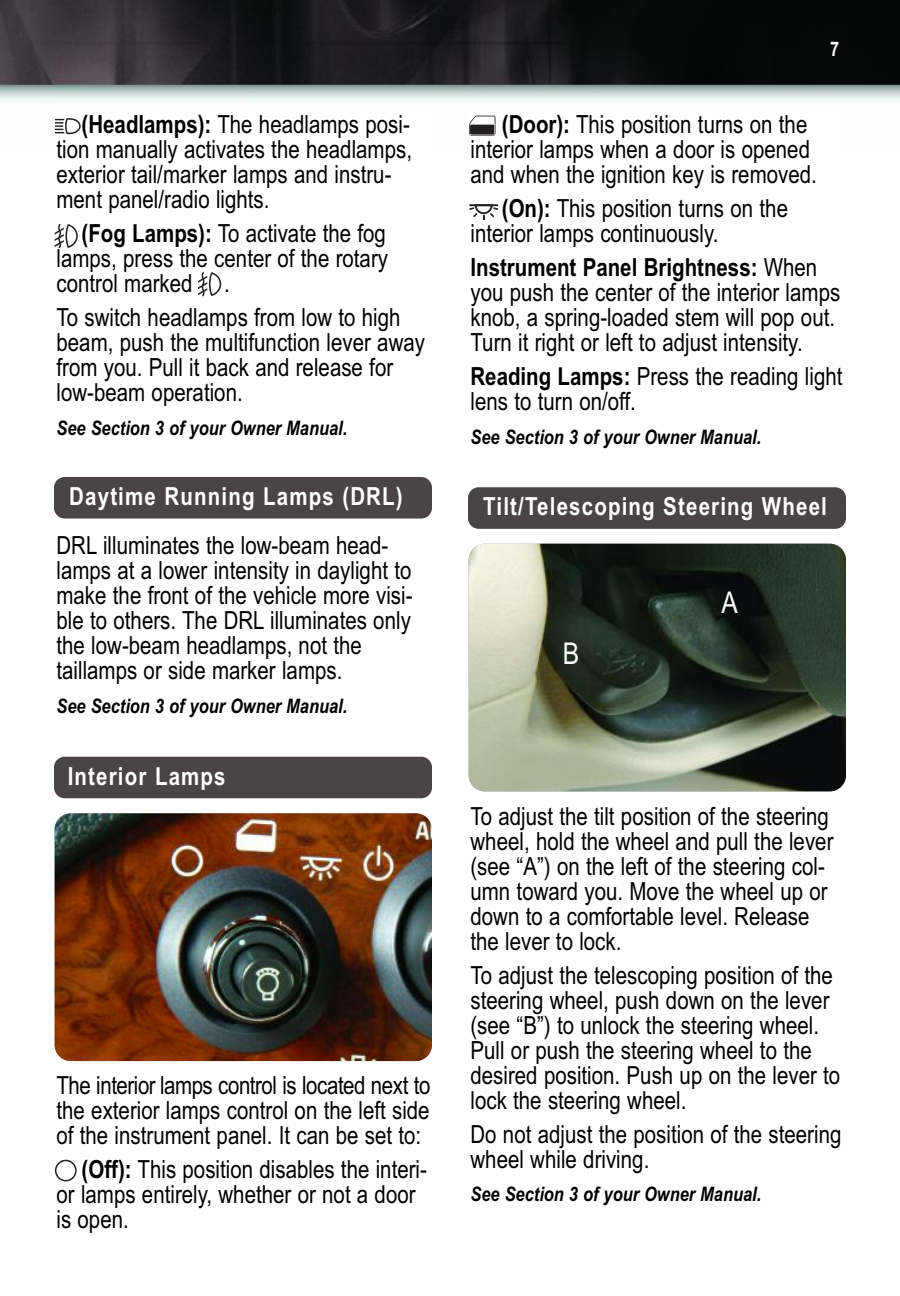
<style>
.page{position:relative;width:900px;height:1296px;background:#fff}
.page>*{position:absolute;margin:0;border:0;box-sizing:border-box;transform-origin:0 0}
.t1{font:30px "Arial Narrow";color:#fff}
.t2{font:25px/25px "Arial Narrow";color:#000}
.t3{font:700 25px "Arial Narrow";letter-spacing:.045em;color:#fff}
.t4{font:italic 700 20px "Arial Narrow";color:#000}
.t5{font:700 20px "Arial Narrow";color:#fff}
.s1{font-weight:700}
</style>
<div class="page">
<img style="left:0;top:0;width:900px;height:102px">
<div style="left:54px;top:477px;width:378px;height:42px;background:#4b4446;border-radius:11px"></div>
<div style="left:54px;top:757px;width:378px;height:41px;background:#4b4446;border-radius:11px"></div>
<img style="left:55px;top:813px;width:377px;height:248px;border-radius:16px">
<div style="left:468px;top:487px;width:378px;height:42px;background:#4b4446;border-radius:11px"></div>
<img style="left:469px;top:544px;width:377px;height:247px;border-radius:16px">
<svg style="left:55px;top:118px;width:26px;height:16px"></svg>
<svg style="left:55px;top:1160px;width:22px;height:21px"></svg>
<svg style="left:55px;top:224px;width:23px;height:24px"></svg>
<svg style="left:198px;top:272px;width:23px;height:24px"></svg>
<svg style="left:469px;top:116px;width:26px;height:20px"></svg>
<svg style="left:469px;top:206px;width:29px;height:14px"></svg>
<hr style="left:469px;top:204px;width:29px;height:2px;background:#231f20">
<p class="t2" style="left:56px;top:112px;width:357px;text-indent:25px"><span class="s1">(Headlamps):</span> The headlamps posi&shy;tion manually activates the headlamps, exterior tail/marker lamps and instru&shy;ment panel/radio lights.</p>
<p class="t2" style="left:56px;top:221px;width:333px;text-align:justify;text-indent:25px"><span class="s1">(Fog Lamps):</span> To activate the fog lamps, press the center of the rotary control marked</p>
<p class="t2" style="left:56px;top:267px;width:346px;line-height:34px;text-align:center">.<br>To switch headlamps from low to high</p>
<p class="t2" style="left:56px;top:330px;width:370px">beam, push the multifunction lever away from you. Pull it back and release for low-beam operation.</p>
<p class="t4" style="left:57px;top:416px;width:292px">See Section 3 of your Owner Manual.</p>
<p class="t3" style="left:69px;top:482px;width:335px">Daytime Running Lamps (DRL)</p>
<p class="t2" style="left:57px;top:533px;width:358px">DRL illuminates the low-beam head&shy;lamps at a lower intensity in daylight to make the front of the vehicle more visi&shy;ble to others. The DRL illuminates only the low-beam headlamps, not the taillamps or side marker lamps.</p>
<p class="t4" style="left:57px;top:694px;width:292px">See Section 3 of your Owner Manual.</p>
<p class="t3" style="left:68px;top:762px;width:159px">Interior Lamps</p>
<p class="t2" style="left:57px;top:1073px;width:375px;text-align:justify">The interior lamps control is located next to the exterior lamps control on the left side of the instrument panel. It can be set to:</p>
<p class="t2" style="left:57px;top:1157px;width:372px;text-indent:25px"><span class="s1">(Off):</span> This position disables the interi&shy;or lamps entirely, whether or not a door is open.</p>
<p class="t5" style="left:830px;top:37px;width:11px">7</p>
<p class="t2" style="left:470px;top:112px;width:348px;text-indent:31px"><span class="s1">(Door):</span> This position turns on the interior lamps when a door is opened and when the ignition key is removed.</p>
<p class="t2" style="left:470px;top:196px;width:319px;text-indent:31px"><span class="s1">(On):</span> This position turns on the interior lamps continuously.</p>
<p class="t2" style="left:470px;top:255px;width:371px"><span class="s1">Instrument Panel Brightness:</span> When you push the center of the interior lamps knob, a spring-loaded stem will pop out.<br>Turn it right or left to adjust intensity.</p>
<p class="t2" style="left:470px;top:364px;width:374px"><span class="s1">Reading Lamps:</span> Press the reading light lens to turn on/off.</p>
<p class="t4" style="left:470px;top:425px;width:292px">See Section 3 of your Owner Manual.</p>
<p class="t3" style="left:483px;top:492px;width:345px">Tilt/Telescoping Steering Wheel</p>
<p class="t1" style="left:563px;top:636px;width:18px">B</p>
<p class="t1" style="left:721px;top:585px;width:18px">A</p>
<p class="t2" style="left:470px;top:803px;width:364px">To adjust the tilt position of the steering wheel, hold the wheel and pull the lever (see “A”) on the left of the steering col&shy;umn toward you. Move the wheel up or down to a comfortable level. Release the lever to lock.</p>
<p class="t2" style="left:470px;top:962px;width:371px">To adjust the telescoping position of the steering wheel, push down on the lever (see “B”) to unlock the steering wheel.<br>Pull or push the steering wheel to the desired position. Push up on the lever to lock the steering wheel.</p>
<p class="t2" style="left:470px;top:1121px;width:372px">Do not adjust the position of the steering wheel while driving.</p>
<p class="t4" style="left:470px;top:1182px;width:292px">See Section 3 of your Owner Manual.</p>
</div>
